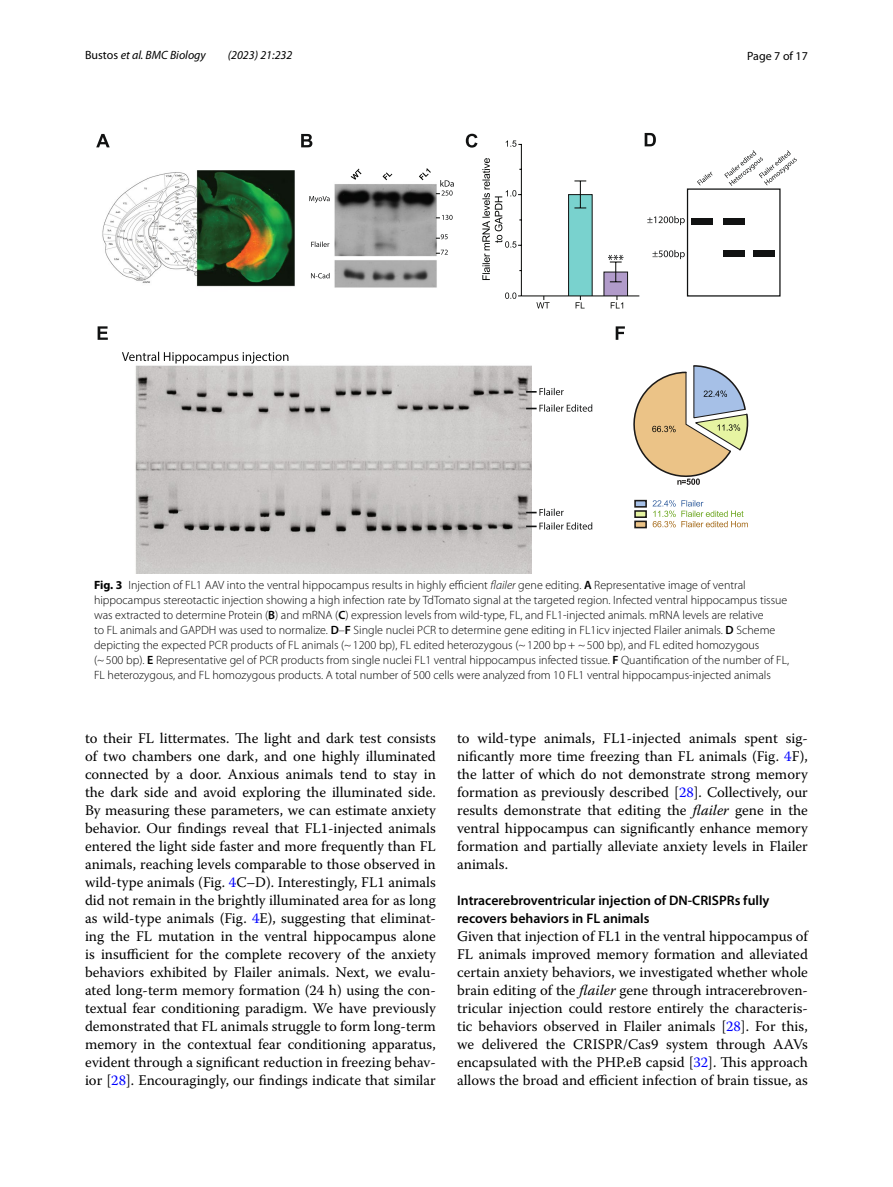
<style>
.page{position:relative;width:893px;height:1187px;background:#fff}
.page>*{position:absolute;margin:0;border:0;box-sizing:border-box;transform-origin:0 0}
.t1{font:14.7px/18px "Warnock Pro";color:#000;text-align:justify}
.t2{font:600 13.8px/18px "Myriad Pro";color:#000}
.t3{font:300 12px/15px "Myriad Pro";color:#000}
.t4{font:italic 12px "Myriad Pro";color:#000}
.t5{font:12px "Myriad Pro";color:#000}
.s1{font-style:normal}
.s2{font-weight:700}
.s3{font-style:italic}
.s4{font-weight:600}
.s5{color:#00f}
</style>
<div class="page">
<img style="left:102px;top:171px;width:430px;height:403px">
<div style="left:691px;top:218px;width:22px;height:7px;background:#111212"></div>
<div style="left:723px;top:218px;width:22px;height:7px;background:#111212"></div>
<div style="left:723px;top:250px;width:22px;height:7px;background:#111212"></div>
<div style="left:753px;top:250px;width:22px;height:7px;background:#111212"></div>
<svg style="left:647px;top:216px;width:38px;height:9px"></svg>
<svg style="left:652px;top:250px;width:33px;height:9px"></svg>
<svg style="left:697px;top:172px;width:15px;height:13px"></svg>
<svg style="left:724px;top:150px;width:73px;height:36px"></svg>
<svg style="left:645px;top:133px;width:11px;height:13px"></svg>
<svg style="left:98px;top:326px;width:10px;height:14px"></svg>
<svg style="left:122px;top:352px;width:166px;height:11px"></svg>
<svg style="left:526px;top:388px;width:38px;height:7px"></svg>
<svg style="left:526px;top:404px;width:66px;height:7px"></svg>
<svg style="left:526px;top:508px;width:38px;height:8px"></svg>
<svg style="left:526px;top:522px;width:66px;height:7px"></svg>
<svg style="left:634px;top:500px;width:13px;height:7px"></svg>
<div style="left:635px;top:511px;width:11px;height:6px;background:#e6f4a2"></div>
<div style="left:634px;top:510px;width:13px;height:8px;border:2px solid #1c1a19"></div>
<svg style="left:653px;top:500px;width:95px;height:27px"></svg>
<svg style="left:634px;top:520px;width:13px;height:8px"></svg>
<svg style="left:633px;top:365px;width:116px;height:120px"></svg>
<svg style="left:616px;top:326px;width:9px;height:14px"></svg>
<svg style="left:96px;top:134px;width:14px;height:13px"></svg>
<hr style="left:521px;top:295px;width:118px;height:1px;background:#060705">
<hr style="left:521px;top:144px;width:1px;height:152px;background:#060705">
<svg style="left:505px;top:292px;width:16px;height:7px"></svg>
<svg style="left:506px;top:140px;width:16px;height:7px"></svg>
<svg style="left:536px;top:296px;width:14px;height:12px"></svg>
<svg style="left:604px;top:255px;width:24px;height:53px"></svg>
<svg style="left:568px;top:181px;width:24px;height:127px"></svg>
<svg style="left:301px;top:134px;width:11px;height:13px"></svg>
<svg style="left:466px;top:134px;width:11px;height:14px"></svg>
<svg style="left:436px;top:215px;width:17px;height:5px"></svg>
<svg style="left:436px;top:234px;width:12px;height:5px"></svg>
<svg style="left:436px;top:249px;width:12px;height:6px"></svg>
<svg style="left:383px;top:172px;width:9px;height:8px"></svg>
<svg style="left:419px;top:168px;width:35px;height:27px"></svg>
<svg style="left:351px;top:169px;width:10px;height:11px"></svg>
<svg style="left:309px;top:196px;width:21px;height:7px"></svg>
<svg style="left:311px;top:241px;width:18px;height:6px"></svg>
<svg style="left:311px;top:273px;width:19px;height:5px"></svg>
<svg style="left:482px;top:158px;width:39px;height:122px"></svg>
<p class="t4" style="left:85px;top:48px;width:122px"><span class="s1">Bustos</span> et al. BMC Biology</p>
<p class="t4" style="left:228px;top:48px;width:66px">(2023) 21:232</p>
<p class="t5" style="left:747px;top:48px;width:62px">Page 7 of 17</p>
<p class="t3" style="left:94px;top:577px;width:697px"><span class="s2">Fig. 3</span> Injection of FL1 AAV into the ventral hippocampus results in highly efficient <span class="s3">flailer</span> gene editing. <span class="s4">A</span> Representative image of ventral hippocampus stereotactic injection showing a high infection rate by TdTomato signal at the targeted region. Infected ventral hippocampus tissue was extracted to determine Protein (<span class="s4">B</span>) and mRNA (<span class="s4">C</span>) expression levels from wild-type, FL, and FL1-injected animals. mRNA levels are relative<br>to FL animals and GAPDH was used to normalize. <span class="s4">D</span>–<span class="s4">F</span> Single nuclei PCR to determine gene editing in FL1icv injected Flailer animals. <span class="s4">D</span> Scheme depicting the expected PCR products of FL animals (~1200 bp), FL edited heterozygous (~1200 bp+ ~500 bp), and FL edited homozygous (~500 bp). <span class="s4">E</span> Representative gel of PCR products from single nuclei FL1 ventral hippocampus infected tissue. <span class="s4">F</span> Quantification of the number of FL, FL heterozygous, and FL homozygous products. A total number of 500 cells were analyzed from 10 FL1 ventral hippocampus-injected animals</p>
<p class="t1" style="left:85px;top:728px;width:352px">to their FL littermates. The light and dark test consists of two chambers one dark, and one highly illuminated connected by a door. Anxious animals tend to stay in the dark side and avoid exploring the illuminated side.<br>By measuring these parameters, we can estimate anxiety behavior. Our findings reveal that FL1-injected animals entered the light side faster and more frequently than FL animals, reaching levels comparable to those observed in wild-type animals (Fig. <span class="s5">4</span>C–D). Interestingly, FL1 animals did not remain in the brightly illuminated area for as long as wild-type animals (Fig. <span class="s5">4</span>E), suggesting that eliminat&shy;ing the FL mutation in the ventral hippocampus alone is insufficient for the complete recovery of the anxiety behaviors exhibited by Flailer animals. Next, we evalu&shy;ated long-term memory formation (24 h) using the con&shy;textual fear conditioning paradigm. We have previously demonstrated that FL animals struggle to form long-term memory in the contextual fear conditioning apparatus, evident through a significant reduction in freezing behav&shy;ior [<span class="s5">28</span>]. Encouragingly, our findings indicate that similar</p>
<p class="t1" style="left:457px;top:728px;width:352px">to wild-type animals, FL1-injected animals spent sig&shy;nificantly more time freezing than FL animals (Fig. <span class="s5">4</span>F), the latter of which do not demonstrate strong memory formation as previously described [<span class="s5">28</span>]. Collectively, our results demonstrate that editing the <span class="s3">flailer</span> gene in the ventral hippocampus can significantly enhance memory formation and partially alleviate anxiety levels in Flailer animals.</p>
<p class="t2" style="left:457px;top:890px;width:314px">Intracerebroventricular injection of DN‑CRISPRs fully recovers behaviors in FL animals</p>
<p class="t1" style="left:457px;top:926px;width:352px">Given that injection of FL1 in the ventral hippocampus of FL animals improved memory formation and alleviated certain anxiety behaviors, we investigated whether whole brain editing of the <span class="s3">flailer</span> gene through intracerebroven&shy;tricular injection could restore entirely the characteris&shy;tic behaviors observed in Flailer animals [<span class="s5">28</span>]. For this, we delivered the CRISPR/Cas9 system through AAVs encapsulated with the PHP.eB capsid [<span class="s5">32</span>]. This approach allows the broad and efficient infection of brain tissue, as</p>
</div>
